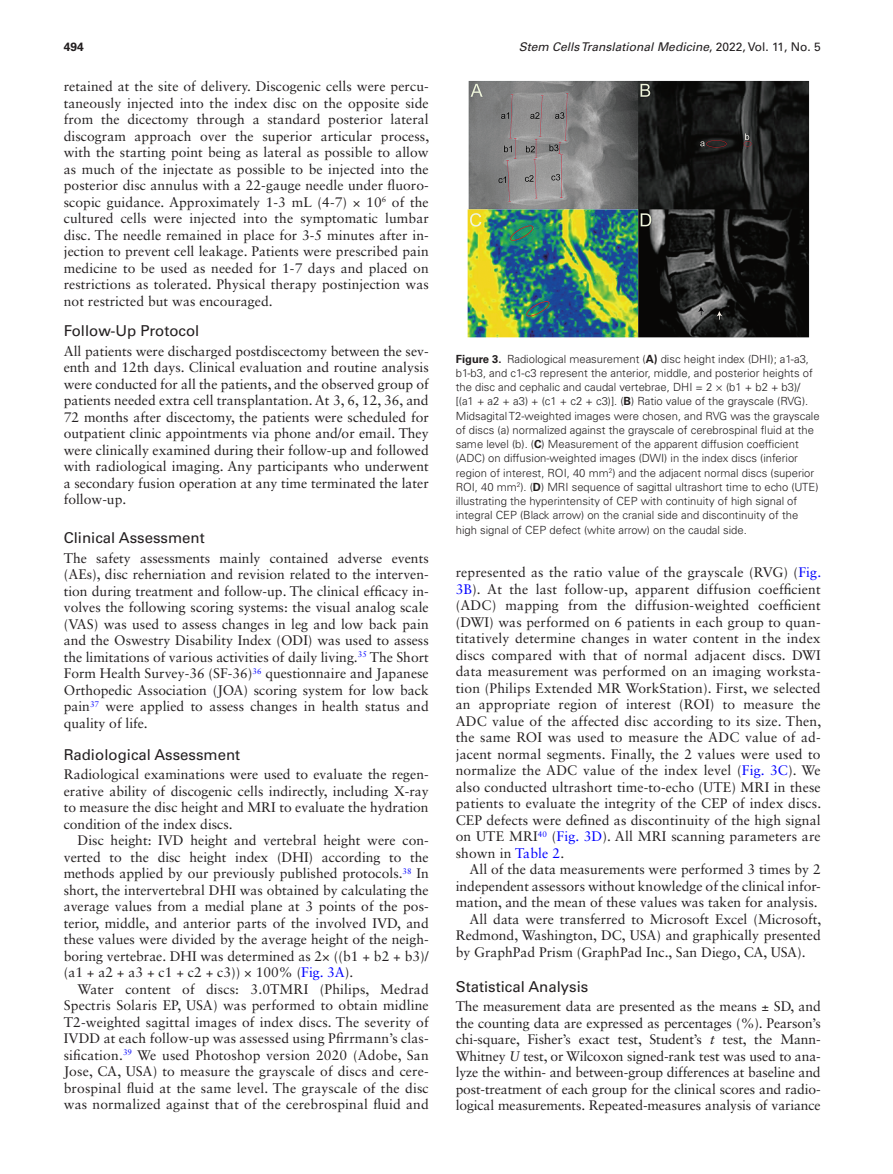
<style>
.page{position:relative;width:893px;height:1174px;background:#fff}
.page>*{position:absolute;margin:0;border:0;box-sizing:border-box;transform-origin:0 0}
.t1{font:15px "Univers LT Std";color:#231f20}
.t2{font:13.8px/16.5px "Sabon LT Std";color:#231f20;text-align:justify}
.t3{font:italic 12px "Univers LT Std";color:#231f20}
.t4{font:700 12px "Univers LT Std";color:#231f20}
.t5{font:300 11.25px/14.2px "Univers LT Std";color:#231f20}
.s1{font-style:normal}
.s2{color:#00f}
.s3{font-weight:700}
.s4{font-style:italic}
</style>
<div class="page">
<img style="left:467px;top:81px;width:342px;height:257px">
<p class="t4" style="left:64px;top:40px;width:22px">494</p>
<p class="t3" style="left:519px;top:40px;width:303px">Stem Cells Translational Medicine<span class="s1">, 2022, Vol. 11, No. 5</span></p>
<p class="t2" style="left:64px;top:78px;width:367px">retained at the site of delivery. Discogenic cells were percu&shy;taneously injected into the index disc on the opposite side from the dicectomy through a standard posterior lateral discogram approach over the superior articular process, with the starting point being as lateral as possible to allow as much of the injectate as possible to be injected into the posterior disc annulus with a 22-gauge needle under fluoro&shy;scopic guidance. Approximately 1-3 mL (4-7) × 10<sup>6</sup> of the cultured cells were injected into the symptomatic lumbar disc. The needle remained in place for 3-5 minutes after in&shy;jection to prevent cell leakage. Patients were prescribed pain medicine to be used as needed for 1-7 days and placed on restrictions as tolerated. Physical therapy postinjection was not restricted but was encouraged.</p>
<p class="t1" style="left:64px;top:322px;width:137px">Follow-Up Protocol</p>
<p class="t2" style="left:64px;top:342px;width:366px">All patients were discharged postdiscectomy between the sev&shy;enth and 12th days. Clinical evaluation and routine analysis were conducted for all the patients, and the observed group of patients needed extra cell transplantation. At 3, 6, 12, 36, and 72 months after discectomy, the patients were scheduled for outpatient clinic appointments via phone and/or email. They were clinically examined during their follow-up and followed with radiological imaging. Any participants who underwent a secondary fusion operation at any time terminated the later follow-up.</p>
<p class="t1" style="left:64px;top:529px;width:142px">Clinical Assessment</p>
<p class="t2" style="left:64px;top:549px;width:366px">The safety assessments mainly contained adverse events (AEs), disc reherniation and revision related to the interven&shy;tion during treatment and follow-up. The clinical efficacy in&shy;volves the following scoring systems: the visual analog scale (VAS) was used to assess changes in leg and low back pain and the Oswestry Disability Index (ODI) was used to assess the limitations of various activities of daily living.<sup>35</sup> The Short Form Health Survey-36 (SF-36)<sup>36</sup> questionnaire and Japanese Orthopedic Association (JOA) scoring system for low back pain<sup>37</sup> were applied to assess changes in health status and quality of life.</p>
<p class="t1" style="left:64px;top:745px;width:178px">Radiological Assessment</p>
<p class="t2" style="left:64px;top:766px;width:366px">Radiological examinations were used to evaluate the regen&shy;erative ability of discogenic cells indirectly, including X-ray to measure the disc height and MRI to evaluate the hydration condition of the index discs.</p>
<p class="t2" style="left:64px;top:832px;width:366px;text-indent:14px">Disc height: IVD height and vertebral height were con&shy;verted to the disc height index (DHI) according to the methods applied by our previously published protocols.<sup>38</sup> In short, the intervertebral DHI was obtained by calculating the average values from a medial plane at 3 points of the pos&shy;terior, middle, and anterior parts of the involved IVD, and these values were divided by the average height of the neigh&shy;boring vertebrae. DHI was determined as 2× ((b1 + b2 + b3)/ (a1 + a2 + a3 + c1 + c2 + c3)) × 100% (<span class="s2">Fig. 3A</span>).</p>
<p class="t2" style="left:64px;top:980px;width:366px;text-indent:14px">Water content of discs: 3.0TMRI (Philips, Medrad Spectris Solaris EP, USA) was performed to obtain midline T2-weighted sagittal images of index discs. The severity of IVDD at each follow-up was assessed using Pfirrmann’s clas&shy;sification.<sup>39</sup> We used Photoshop version 2020 (Adobe, San Jose, CA, USA) to measure the grayscale of discs and cere&shy;brospinal fluid at the same level. The grayscale of the disc was normalized against that of the cerebrospinal fluid and</p>
<p class="t5" style="left:456px;top:351px;width:365px"><span class="s3">Figure 3.</span> Radiological measurement (<span class="s3">A)</span> disc height index (DHI); a1-a3, b1-b3, and c1-c3 represent the anterior, middle, and posterior heights of the disc and cephalic and caudal vertebrae, DHI = 2 × (b1 + b2 + b3)/ [(a1 + a2 + a3) + (c1 + c2 + c3)]. (<span class="s3">B</span>) Ratio value of the grayscale (RVG).<br>Midsagital T2-weighted images were chosen, and RVG was the grayscale of discs (a) normalized against the grayscale of cerebrospinal fluid at the same level (b). (<span class="s3">C</span>) Measurement of the apparent diffusion coefficient (ADC) on diffusion-weighted images (DWI) in the index discs (inferior region of interest, ROI, 40 mm<sup>2</sup>) and the adjacent normal discs (superior ROI, 40 mm<sup>2</sup>). (<span class="s3">D</span>) MRI sequence of sagittal ultrashort time to echo (UTE) illustrating the hyperintensity of CEP with continuity of high signal of integral CEP (Black arrow) on the cranial side and discontinuity of the high signal of CEP defect (white arrow) on the caudal side.</p>
<p class="t2" style="left:456px;top:564px;width:367px">represented as the ratio value of the grayscale (RVG) (<span class="s2">Fig.<br>3B</span>). At the last follow-up, apparent diffusion coefficient (ADC) mapping from the diffusion-weighted coefficient (DWI) was performed on 6 patients in each group to quan&shy;titatively determine changes in water content in the index discs compared with that of normal adjacent discs. DWI data measurement was performed on an imaging worksta&shy;tion (Philips Extended MR WorkStation). First, we selected an appropriate region of interest (ROI) to measure the ADC value of the affected disc according to its size. Then, the same ROI was used to measure the ADC value of ad&shy;jacent normal segments. Finally, the 2 values were used to normalize the ADC value of the index level (<span class="s2">Fig. 3C</span>). We also conducted ultrashort time-to-echo (UTE) MRI in these patients to evaluate the integrity of the CEP of index discs.<br>CEP defects were defined as discontinuity of the high signal on UTE MRI<sup>40</sup> (<span class="s2">Fig. 3D</span>). All MRI scanning parameters are shown in <span class="s2">Table 2</span>.</p>
<p class="t2" style="left:470px;top:861px;width:353px">All of the data measurements were performed 3 times by 2</p>
<p class="t2" style="left:456px;top:877px;width:366px">independent assessors without knowledge of the clinical infor-</p>
<p class="t2" style="left:456px;top:894px;width:363px">mation, and the mean of these values was taken for analysis.</p>
<p class="t2" style="left:470px;top:910px;width:353px">All data were transferred to Microsoft Excel (Microsoft,</p>
<p class="t2" style="left:456px;top:927px;width:366px">Redmond, Washington, DC, USA) and graphically presented</p>
<p class="t2" style="left:456px;top:943px;width:351px">by GraphPad Prism (GraphPad Inc., San Diego, CA, USA).</p>
<p class="t1" style="left:456px;top:977px;width:134px">Statistical Analysis</p>
<p class="t2" style="left:456px;top:998px;width:366px">The measurement data are presented as the means ± SD, and the counting data are expressed as percentages (%). Pearson’s chi-square, Fisher’s exact test, Student’s <span class="s4">t</span> test, the Mann-Whitney <span class="s4">U</span> test, or Wilcoxon signed-rank test was used to ana&shy;lyze the within- and between-group differences at baseline and post-treatment of each group for the clinical scores and radio&shy;logical measurements. Repeated-measures analysis of variance</p>
</div>
